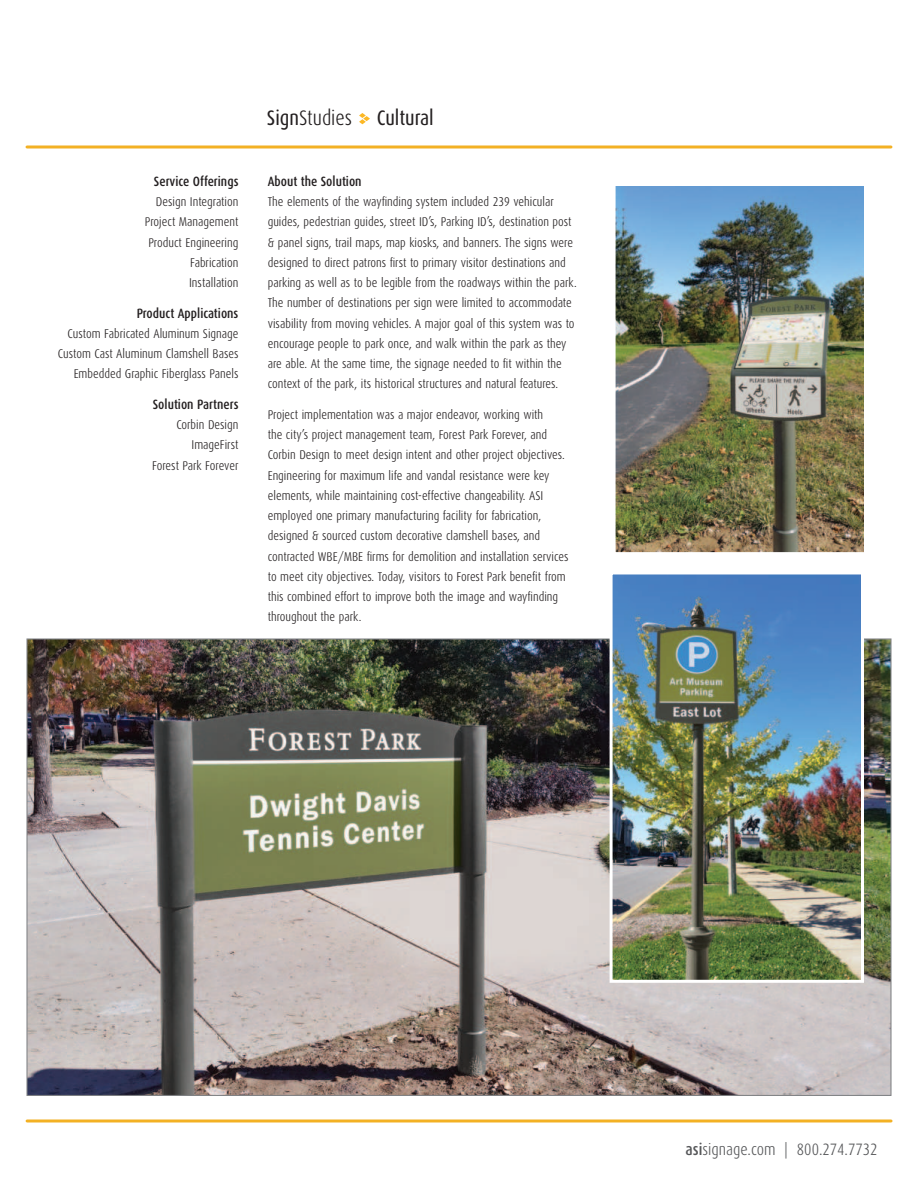
<style>
.page{position:relative;width:918px;height:1188px;background:#fff}
.page>*{position:absolute;margin:0;border:0;box-sizing:border-box;transform-origin:0 0}
.t1{font:300 21px "Dax Condensed";color:#231f20}
.t2{font:21px "Dax Condensed";color:#231f20}
.t3{font:300 16.5px "Dax Condensed";color:#57585a}
.t4{font:500 13.5px "Dax Condensed";color:#231f20}
.t5{font:300 12.75px/20.2px "Dax Condensed";color:#231f20;text-align:right}
.s1{font-weight:400}
.s2{font-weight:500}
</style>
<div class="page">
<img style="left:28px;top:640px;width:862px;height:454px">
<img style="left:615px;top:186px;width:249px;height:367px">
<img style="left:608px;top:574px;width:258px;height:410px">
<svg style="left:359px;top:113px;width:11px;height:11px"></svg>
<hr style="left:27px;top:146px;width:864px;height:2px;background:#f3b124">
<hr style="left:27px;top:1119px;width:864px;height:3px;background:#f3b124">
<p class="t4" style="left:154px;top:175px;width:86px">Service Offerings</p>
<p class="t5" style="left:145px;top:192px;width:95px">Design Integration<br>Project Management<br>Product Engineering<br>Fabrication<br>Installation</p>
<p class="t4" style="left:137px;top:307px;width:103px">Product Applications</p>
<p class="t5" style="left:58px;top:324px;width:182px">Custom Fabricated Aluminum Signage<br>Custom Cast Aluminum Clamshell Bases<br>Embedded Graphic Fiberglass Panels</p>
<p class="t4" style="left:153px;top:398px;width:87px">Solution Partners</p>
<p class="t5" style="left:152px;top:415px;width:88px">Corbin Design<br>ImageFirst<br>Forest Park Forever</p>
<h1 class="t1" style="left:267px;top:109px;width:87px"><span class="s1">Sign</span>Studies</h1>
<h1 class="t2" style="left:377px;top:105px;width:59px">Cultural</h1>
<p class="t4" style="left:268px;top:175px;width:95px">About the Solution</p>
<p class="t5" style="left:268px;top:192px;width:310px;text-align:left">The elements of the wayfinding system included 239 vehicular guides, pedestrian guides, street ID’s, Parking ID’s, destination post &amp; panel signs, trail maps, map kiosks, and banners. The signs were designed to direct patrons first to primary visitor destinations and parking as well as to be legible from the roadways within the park.<br>The number of destinations per sign were limited to accommodate visability from moving vehicles. A major goal of this system was to encourage people to park once, and walk within the park as they are able. At the same time, the signage needed to fit within the context of the park, its historical structures and natural features.</p>
<p class="t5" style="left:268px;top:405px;width:302px;text-align:left">Project implementation was a major endeavor, working with<br>the city’s project management team, Forest Park Forever, and Corbin Design to meet design intent and other project objectives.<br>Engineering for maximum life and vandal resistance were key elements, while maintaining cost-effective changeability. ASI employed one primary manufacturing facility for fabrication, designed &amp; sourced custom decorative clamshell bases, and contracted WBE/MBE firms for demolition and installation services to meet city objectives. Today, visitors to Forest Park benefit from this combined effort to improve both the image and wayfinding throughout the park.</p>
<p class="t3" style="left:686px;top:1142px;width:193px"><span class="s2">asi</span>signage.com | 800.274.7732</p>
</div>
